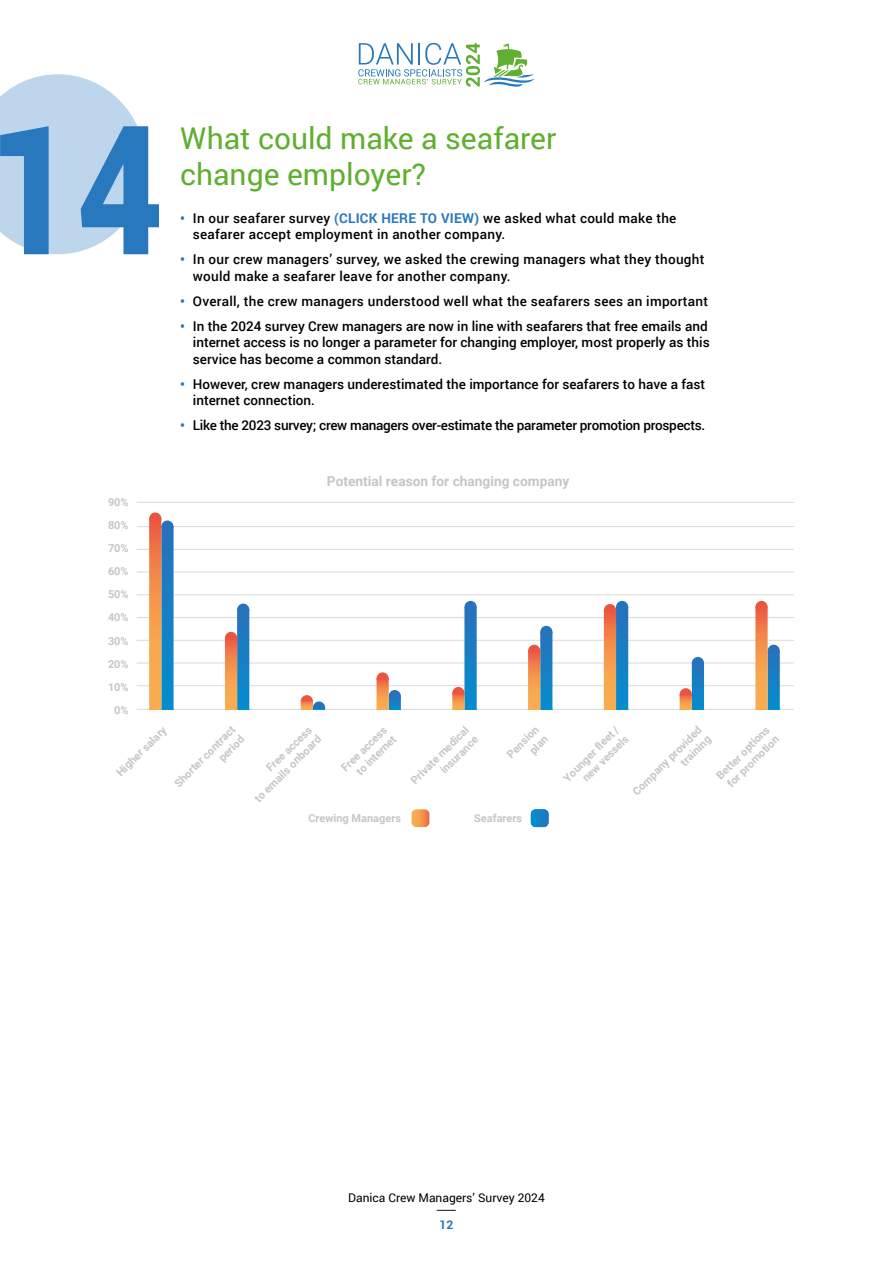
<style>
.page{position:relative;width:893px;height:1263px;background:#fff}
.page>*{position:absolute;margin:0;border:0;box-sizing:border-box;transform-origin:0 0}
.t1{font:900 180px "Roboto";color:#2778bd;scale:.83 1}
.t2{font:30px/36px "Roboto";color:#5faf30}
.t3{font:700 13.65px "Roboto";color:#c7c6c7}
.t4{font:500 13.5px/16.5px "Roboto";letter-spacing:.02em;color:#000}
.t5{font:500 13.5px/16.5px "Roboto";color:#000}
.t6{font:500 13.5px "Roboto";letter-spacing:-.02em;color:#000}
.t7{font:12px/12px "Roboto";color:#000;text-align:center}
.t8{font:700 12px "Roboto";color:#2778bd}
.t9{font:700 10.95px/23.1px "Roboto";color:#c6c6c6;text-align:right}
.s1{font-weight:700;color:#2778bd}
</style>
<div class="page">
<svg style="left:358px;top:43px;width:177px;height:44px"></svg>
<svg style="left:0;top:74px;width:146px;height:180px"></svg>
<hr style="left:137px;top:502px;width:656px;height:1px;background:#dadada">
<hr style="left:137px;top:526px;width:656px;height:1px;background:#dadada">
<hr style="left:137px;top:549px;width:656px;height:1px;background:#dadada">
<hr style="left:137px;top:572px;width:656px;height:1px;background:#dadada">
<hr style="left:137px;top:594px;width:656px;height:1px;background:#dadada">
<hr style="left:137px;top:617px;width:656px;height:1px;background:#dadada">
<hr style="left:137px;top:640px;width:656px;height:1px;background:#dadada">
<hr style="left:137px;top:663px;width:656px;height:1px;background:#dadada">
<hr style="left:137px;top:685px;width:656px;height:1px;background:#dadada">
<hr style="left:137px;top:709px;width:656px;height:1px;background:#dadada">
<svg style="left:149px;top:512px;width:25px;height:198px;background:#8f8f8d"></svg>
<svg style="left:225px;top:603px;width:24px;height:107px;background:#8a98a1"></svg>
<svg style="left:301px;top:695px;width:24px;height:15px"></svg>
<svg style="left:376px;top:672px;width:25px;height:38px"></svg>
<svg style="left:452px;top:601px;width:25px;height:109px"></svg>
<svg style="left:528px;top:626px;width:24px;height:84px;background:#8b959d"></svg>
<svg style="left:604px;top:601px;width:24px;height:109px;background:#878a8b"></svg>
<svg style="left:680px;top:657px;width:24px;height:53px"></svg>
<svg style="left:755px;top:601px;width:25px;height:109px"></svg>
<svg style="left:531px;top:809px;width:18px;height:18px"></svg>
<svg style="left:412px;top:809px;width:17px;height:18px"></svg>
<h1 class="t1" style="left:-10px;top:63px;width:211px">14</h1>
<p class="t9" style="left:108px;top:490px;width:22px;text-align:center">90%<br>80%<br>70%<br>60%<br>50%<br>40%<br>30%<br>20%<br>10%<br>0%</p>
<h2 class="t2" style="left:180px;top:119px;width:378px">What could make a seafarer change employer?</h2>
<p class="t4" style="left:193px;top:209px;width:485px;text-indent:-13px"><span class="s1">•</span> In our seafarer survey <span class="s1">(CLICK HERE TO VIEW)</span> we asked what could make the seafarer accept employment in another company.</p>
<p class="t4" style="left:193px;top:251px;width:513px;text-indent:-13px"><span class="s1">•</span> In our crew managers’ survey, we asked the crewing managers what they thought would make a seafarer leave for another company.</p>
<p class="t4" style="left:180px;top:292px;width:529px"><span class="s1">•</span> Overall, the crew managers understood well what the seafarers sees an important</p>
<p class="t5" style="left:193px;top:317px;width:518px;text-indent:-13px"><span class="s1">•</span> In the 2024 survey Crew managers are now in line with seafarers that free emails and internet access is no longer a parameter for changing employer, most properly as this service has become a common standard.</p>
<p class="t5" style="left:193px;top:375px;width:514px;text-indent:-13px"><span class="s1">•</span> However, crew managers underestimated the importance for seafarers to have a fast internet connection.</p>
<p class="t6" style="left:180px;top:416px;width:527px"><span class="s1">•</span> Like the 2023 survey; crew managers over-estimate the parameter promotion prospects.</p>
<p class="t3" style="left:327px;top:471px;width:244px">Potential reason for changing company</p>
<p class="t9" style="left:171px;top:780px;width:82px;line-height:13.2px;rotate:-45deg">Shorter contract period</p>
<p class="t9" style="left:242px;top:786px;width:90px;line-height:13.2px;rotate:-45deg">Free access<br>to emails onboard</p>
<p class="t9" style="left:338px;top:765px;width:61px;line-height:13.2px;rotate:-45deg">Free access to internet</p>
<p class="t9" style="left:408px;top:777px;width:78px;line-height:13.2px;rotate:-45deg">Private medical insurance</p>
<p class="t9" style="left:504px;top:751px;width:42px;line-height:13.2px;rotate:-45deg">Pension plan</p>
<p class="t9" style="left:110px;top:766px;width:67px;rotate:-45deg">Higher salary</p>
<p class="t9" style="left:308px;top:806px;width:94px">Crewing Managers</p>
<p class="t9" style="left:474px;top:806px;width:49px">Seafarers</p>
<p class="t9" style="left:560px;top:775px;width:75px;line-height:13.2px;rotate:-45deg">Younger fleet / new vessels</p>
<p class="t9" style="left:629px;top:788px;width:94px;line-height:13.2px;rotate:-45deg">Company provided training</p>
<p class="t9" style="left:713px;top:772px;width:72px;line-height:13.2px;text-align:left;rotate:-45deg">Better options for promotion</p>
<p class="t7" style="left:348px;top:1191px;width:198px">Danica Crew Managers’ Survey 2024 -------</p>
<p class="t8" style="left:440px;top:1216px;width:15px">12</p>
</div>
